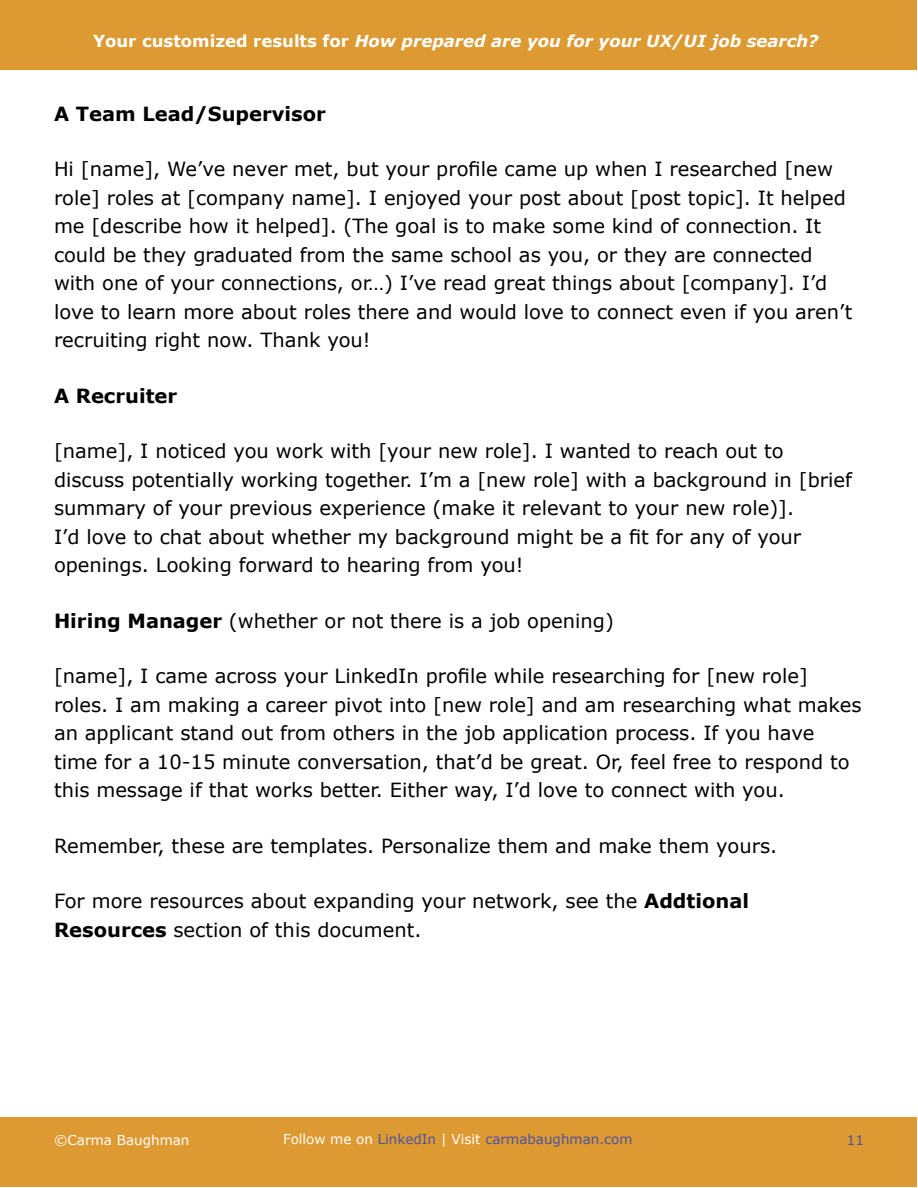
<style>
.page{position:relative;width:918px;height:1188px;background:#fff}
.page>*{position:absolute;margin:0;border:0;box-sizing:border-box;transform-origin:0 0}
.t1{font:19.5px/28.5px "Verdana";color:#000}
.t2{font:700 19.5px "Verdana";color:#000}
.t3{font:italic 700 16.5px "Verdana";color:#fff}
.t4{font:13.5px "Verdana";color:#4c52a3}
.t5{font:13.5px "Verdana";color:#fff}
.s1{font-style:normal}
.s2{font-weight:700}
.s3{color:#fff}
</style>
<div class="page">
<div style="left:1px;top:0;width:916px;height:69px;background:#dd9a32"></div>
<div style="left:1px;top:1117px;width:916px;height:70px;background:#dd9a32"></div>
<p class="t3" style="left:93px;top:29px;width:727px"><span class="s1">Your customized results for</span> How prepared are you for your UX/UI job search?</p>
<p class="t2" style="left:54px;top:100px;width:273px">A Team Lead/Supervisor</p>
<p class="t1" style="left:54px;top:155px;width:800px">Hi [name], We’ve never met, but your profile came up when I researched [new role] roles at [company name]. I enjoyed your post about [post topic]. It helped me [describe how it helped]. (The goal is to make some kind of connection. It could be they graduated from the same school as you, or they are connected with one of your connections, or…) I’ve read great things about [company]. I’d love to learn more about roles there and would love to connect even if you aren’t recruiting right now. Thank you!</p>
<p class="t2" style="left:54px;top:382px;width:125px">A Recruiter</p>
<p class="t1" style="left:54px;top:437px;width:800px">[name], I noticed you work with [your new role]. I wanted to reach out to discuss potentially working together. I’m a [new role] with a background in [brief summary of your previous experience (make it relevant to your new role)].<br>I’d love to chat about whether my background might be a fit for any of your openings. Looking forward to hearing from you!</p>
<p class="t1" style="left:54px;top:606px;width:561px"><span class="s2">Hiring Manager</span> (whether or not there is a job opening)</p>
<p class="t1" style="left:54px;top:662px;width:809px">[name], I came across your LinkedIn profile while researching for [new role] roles. I am making a career pivot into [new role] and am researching what makes an applicant stand out from others in the job application process. If you have time for a 10-15 minute conversation, that’d be great. Or, feel free to respond to this message if that works better. Either way, I’d love to connect with you.</p>
<p class="t1" style="left:54px;top:831px;width:725px">Remember, these are templates. Personalize them and make them yours.</p>
<p class="t1" style="left:54px;top:887px;width:697px">For more resources about expanding your network, see the <span class="s2">Addtional<br>Resources</span> section of this document.</p>
<p class="t4" style="left:283px;top:1130px;width:351px"><span class="s3">Follow me on</span> LinkedIn <span class="s3">| Visit</span> carmabaughman.com</p>
<p class="t5" style="left:54px;top:1131px;width:137px">©Carma Baughman</p>
<p class="t4" style="left:847px;top:1131px;width:19px">11</p>
</div>
